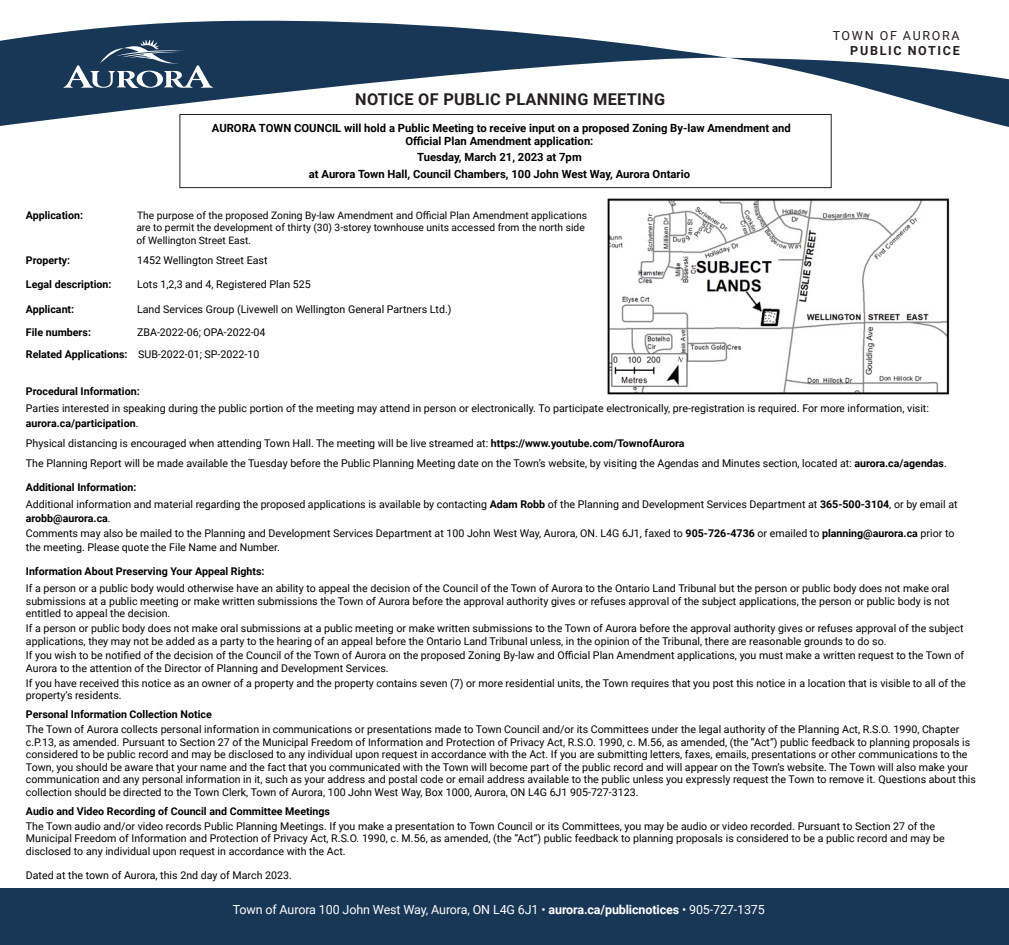
<style>
.page{position:relative;width:1009px;height:945px;background:#fff}
.page>*{position:absolute;margin:0;border:0;box-sizing:border-box;transform-origin:0 0}
.t1{font:700 16.25px "Roboto";letter-spacing:.02em;color:#231f20}
.t2{font:12.5px "Roboto";letter-spacing:-.01em;color:#fff}
.t3{font:12.5px/14.5px "Roboto";letter-spacing:.135em;color:#231f20;text-align:right}
.Paragraph_Style_1{font:700 11.25px/13.8px "Roboto";color:#000;text-align:center}
.Paragraph_Style_1-2{font:10.62px/12.5px "Roboto";color:#000}
.Paragraph_Style_1-3{font:700 10.62px "Roboto";color:#000}
.Paragraph_Style_1-4{font:10.25px "Roboto";color:#000}
.s1{font-weight:700}
.s2{font-weight:400}
</style>
<div class="page">
<svg style="left:0;top:20px;width:1008px;height:107px"></svg>
<svg style="left:63px;top:41px;width:150px;height:47px;background:#455d76"></svg>
<div style="left:0;top:889px;width:1008px;height:56px;background:#183655"></div>
<div style="left:179px;top:114px;width:652px;height:74px;border:1px solid #231f20"></div>
<img style="left:607px;top:198px;width:343px;height:197px">
<p class="t1" style="left:355px;top:88px;width:311px">NOTICE OF PUBLIC PLANNING MEETING</p>
<p class="Paragraph_Style_1" style="left:212px;top:120px;width:580px">AURORA TOWN COUNCIL will hold a Public Meeting to receive input on a proposed Zoning By-law Amendment and<br>Official Plan Amendment application:</p>
<p class="Paragraph_Style_1" style="left:417px;top:150px;width:166px">Tuesday, March 21, 2023 at 7pm</p>
<p class="Paragraph_Style_1" style="left:309px;top:166px;width:382px">at Aurora Town Hall, Council Chambers, 100 John West Way, Aurora Ontario</p>
<p class="Paragraph_Style_1-3" style="left:26px;top:208px;width:59px">Application:</p>
<p class="Paragraph_Style_1-4" style="left:137px;top:208px;width:451px">The purpose of the proposed Zoning By-law Amendment and Official Plan Amendment applications</p>
<p class="Paragraph_Style_1-4" style="left:136px;top:220px;width:450px">are to permit the development of thirty (30) 3-storey townhouse units accessed from the north side</p>
<p class="Paragraph_Style_1-4" style="left:136px;top:233px;width:116px">of Wellington Street East.</p>
<p class="Paragraph_Style_1-3" style="left:26px;top:252px;width:46px">Property:</p>
<p class="Paragraph_Style_1-2" style="left:137px;top:253px;width:132px">1452 Wellington Street East</p>
<p class="Paragraph_Style_1-3" style="left:26px;top:277px;width:87px">Legal description:</p>
<p class="Paragraph_Style_1-2" style="left:137px;top:278px;width:175px">Lots 1,2,3 and 4, Registered Plan 525</p>
<p class="Paragraph_Style_1-3" style="left:26px;top:302px;width:50px">Applicant:</p>
<p class="Paragraph_Style_1-2" style="left:137px;top:303px;width:316px">Land Services Group (Livewell on Wellington General Partners Ltd.)</p>
<p class="Paragraph_Style_1-3" style="left:26px;top:324px;width:67px">File numbers:</p>
<p class="Paragraph_Style_1-2" style="left:137px;top:325px;width:130px">ZBA-2022-06; OPA-2022-04</p>
<p class="Paragraph_Style_1-2" style="left:26px;top:348px;width:235px"><span class="s1">Related Applications:</span> SUB-2022-01; SP-2022-10</p>
<p class="t3" style="left:832px;top:28px;width:128px">TOWN OF AURORA<br><span class="s1">PUBLIC NOTICE</span></p>
<p class="Paragraph_Style_1-3" style="left:26px;top:384px;width:115px">Procedural Information:</p>
<p class="Paragraph_Style_1-2" style="left:26px;top:402px;width:904px">Parties interested in speaking during the public portion of the meeting may attend in person or electronically. To participate electronically, pre-registration is required. For more information, visit:</p>
<p class="Paragraph_Style_1-3" style="left:26px;top:416px;width:114px">aurora.ca/participation<span class="s2">.</span></p>
<p class="Paragraph_Style_1-2" style="left:26px;top:437px;width:660px">Physical distancing is encouraged when attending Town Hall. The meeting will be live streamed at: <span class="s1">https://www.youtube.com/TownofAurora</span></p>
<p class="Paragraph_Style_1-2" style="left:26px;top:456px;width:922px">The Planning Report will be made available the Tuesday before the Public Planning Meeting date on the Town’s website, by visiting the Agendas and Minutes section, located at: <span class="s1">aurora.ca/agendas</span>.</p>
<p class="Paragraph_Style_1-3" style="left:26px;top:480px;width:112px">Additional Information:</p>
<p class="Paragraph_Style_1-2" style="left:26px;top:496px;width:932px;line-height:14.1px">Additional information and material regarding the proposed applications is available by contacting <span class="s1">Adam Robb</span> of the Planning and Development Services Department at <span class="s1">365-500-3104</span>, or by email at <span class="s1">arobb@aurora.ca</span>.</p>
<p class="Paragraph_Style_1-2" style="left:26px;top:525px;width:929px;line-height:14.1px">Comments may also be mailed to the Planning and Development Services Department at 100 John West Way, Aurora, ON. L4G 6J1, faxed to <span class="s1">905-726-4736</span> or emailed to <span class="s1">planning@aurora.ca</span> prior to the meeting. Please quote the File Name and Number.</p>
<p class="Paragraph_Style_1-3" style="left:26px;top:563px;width:240px">Information About Preserving Your Appeal Rights:</p>
<p class="Paragraph_Style_1-2" style="left:26px;top:582px;width:924px;text-align:justify">If a person or a public body would otherwise have an ability to appeal the decision of the Council of the Town of Aurora to the Ontario Land Tribunal but the person or public body does not make oral submissions at a public meeting or make written submissions the Town of Aurora before the approval authority gives or refuses approval of the subject applications, the person or public body is not entitled to appeal the decision.</p>
<p class="Paragraph_Style_1-2" style="left:26px;top:622px;width:938px">If a person or public body does not make oral submissions at a public meeting or make written submissions to the Town of Aurora before the approval authority gives or refuses approval of the subject applications, they may not be added as a party to the hearing of an appeal before the Ontario Land Tribunal unless, in the opinion of the Tribunal, there are reasonable grounds to do so.</p>
<p class="Paragraph_Style_1-2" style="left:26px;top:649px;width:939px">If you wish to be notified of the decision of the Council of the Town of Aurora on the proposed Zoning By-law and Official Plan Amendment applications, you must make a written request to the Town of<br>Aurora to the attention of the Director of Planning and Development Services.</p>
<p class="Paragraph_Style_1-2" style="left:26px;top:676px;width:941px">If you have received this notice as an owner of a property and the property contains seven (7) or more residential units, the Town requires that you post this notice in a location that is visible to all of the property’s residents.</p>
<p class="Paragraph_Style_1-3" style="left:26px;top:707px;width:187px">Personal Information Collection Notice</p>
<p class="Paragraph_Style_1-2" style="left:26px;top:723px;width:951px">The Town of Aurora collects personal information in communications or presentations made to Town Council and/or its Committees under the legal authority of the Planning Act, R.S.O. 1990, Chapter c.P.13, as amended. Pursuant to Section 27 of the Municipal Freedom of Information and Protection of Privacy Act, R.S.O. 1990, c. M.56, as amended, (the “Act”) public feedback to planning proposals is considered to be public record and may be disclosed to any individual upon request in accordance with the Act. If you are submitting letters, faxes, emails, presentations or other communications to the Town, you should be aware that your name and the fact that you communicated with the Town will become part of the public record and will appear on the Town’s website. The Town will also make your communication and any personal information in it, such as your address and postal code or email address available to the public unless you expressly request the Town to remove it. Questions about this collection should be directed to the Town Clerk, Town of Aurora, 100 John West Way, Box 1000, Aurora, ON L4G 6J1 905-727-3123.</p>
<p class="Paragraph_Style_1-3" style="left:26px;top:804px;width:305px">Audio and Video Recording of Council and Committee Meetings</p>
<p class="Paragraph_Style_1-2" style="left:26px;top:819px;width:919px">The Town audio and/or video records Public Planning Meetings. If you make a presentation to Town Council or its Committees, you may be audio or video recorded. Pursuant to Section 27 of the<br>Municipal Freedom of Information and Protection of Privacy Act, R.S.O. 1990, c. M.56, as amended, (the “Act”) public feedback to planning proposals is considered to be a public record and may be disclosed to any individual upon request in accordance with the Act.</p>
<p class="Paragraph_Style_1-2" style="left:26px;top:869px;width:267px">Dated at the town of Aurora, this 2nd day of March 2023.</p>
<p class="t2" style="left:232px;top:901px;width:533px">Town of Aurora 100 John West Way, Aurora, ON L4G 6J1 • <span class="s1">aurora.ca/publicnotices</span> • 905-727-1375</p>
</div>
